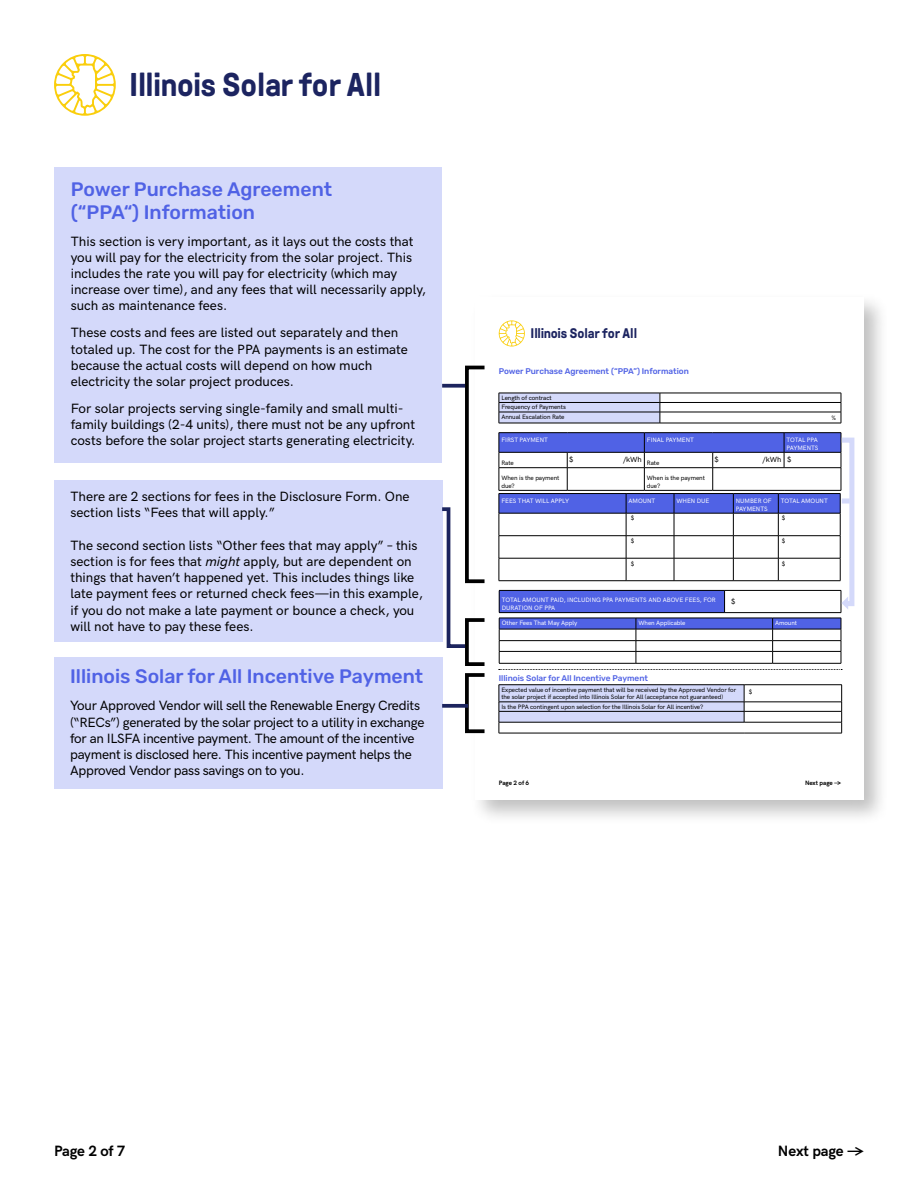
<style>
.page{position:relative;width:918px;height:1188px;background:#fff}
.page>*{position:absolute;margin:0;border:0;box-sizing:border-box;transform-origin:0 0}
.t1{font:700 33px "GT Pressura";letter-spacing:-.015em;color:#1c2460}
.t2{font:500 19.5px/22.5px "Rubik";color:#5062e5}
.t3{font:700 15px "HK Grotesk";letter-spacing:-.01em;color:#000}
.t4{font:700 13.95px "GT Pressura";letter-spacing:-.015em;color:#1c2460}
.t5{font:500 13.5px/16.2px "HK Grotesk";color:#000}
.t6{font:500 13.5px/16.2px "HK Grotesk";letter-spacing:-.02em;color:#000}
.t7{font:500 8.25px "Rubik";color:#5062e5}
.t8{font:500 7.65px "HK Grotesk";letter-spacing:-.01em;color:#000}
.t9{font:500 6.3px/7.6px "HK Grotesk";letter-spacing:-.01em;color:#000}
.t10{font:500 6.3px/7.6px "HK Grotesk";letter-spacing:-.01em;color:#fff}
.t11{font:700 6.3px "HK Grotesk";letter-spacing:-.01em;color:#000}
.s1{font-style:italic}
</style>
<div class="page">
<svg style="left:54px;top:54px;width:62px;height:62px"></svg>
<div style="left:55px;top:167px;width:387px;height:296px;background:#d4d9fa"></div>
<div style="left:54px;top:480px;width:388px;height:162px;background:#d4d9fa"></div>
<div style="left:54px;top:658px;width:388px;height:131px;background:#d4d9fa"></div>
<div style="left:470px;top:291px;width:420px;height:534px;background:#000;opacity:.25"></div>
<div style="left:476px;top:298px;width:388px;height:502px;background:#fff"></div>
<svg style="left:499px;top:320px;width:26px;height:26px"></svg>
<hr style="left:499px;top:432px;width:68px;height:1px;background:#000">
<hr style="left:567px;top:432px;width:77px;height:1px;background:#000">
<hr style="left:644px;top:432px;width:69px;height:1px;background:#000">
<hr style="left:713px;top:432px;width:71px;height:1px;background:#000">
<hr style="left:784px;top:432px;width:57px;height:1px;background:#000">
<hr style="left:499px;top:612px;width:226px;height:1px;background:#000">
<hr style="left:725px;top:612px;width:116px;height:1px;background:#000">
<hr style="left:499px;top:684px;width:245px;height:1px;background:#000">
<hr style="left:744px;top:684px;width:98px;height:1px;background:#000">
<hr style="left:744px;top:702px;width:98px;height:1px;background:#000">
<hr style="left:744px;top:711px;width:98px;height:1px;background:#000">
<svg style="left:499px;top:685px;width:246px;height:48px"></svg>
<hr style="left:744px;top:722px;width:98px;height:1px;background:#000">
<svg style="left:841px;top:685px;width:1px;height:48px"></svg>
<hr style="left:499px;top:733px;width:245px;height:1px;background:#000">
<hr style="left:744px;top:733px;width:98px;height:1px;background:#000">
<hr style="left:660px;top:393px;width:181px;height:1px;background:#000">
<hr style="left:660px;top:402px;width:181px;height:1px;background:#000">
<hr style="left:660px;top:412px;width:181px;height:1px;background:#000">
<svg style="left:499px;top:393px;width:162px;height:30px;background:#bdc1df"></svg>
<svg style="left:841px;top:393px;width:1px;height:30px"></svg>
<hr style="left:499px;top:423px;width:161px;height:1px;background:#000">
<hr style="left:660px;top:423px;width:181px;height:1px;background:#000">
<svg style="left:499px;top:669px;width:343px;height:1px"></svg>
<svg style="left:499px;top:433px;width:356px;height:179px"></svg>
<svg style="left:499px;top:618px;width:343px;height:45px"></svg>
<hr style="left:499px;top:663px;width:137px;height:1px;background:#000">
<hr style="left:636px;top:663px;width:137px;height:1px;background:#000">
<hr style="left:773px;top:663px;width:68px;height:1px;background:#000">
<div style="left:465px;top:366px;width:21px;height:217px;border:4px solid #000"></div>
<div style="left:465px;top:618px;width:21px;height:48px;border:4px solid #000"></div>
<div style="left:465px;top:673px;width:21px;height:60px;border:4px solid #000"></div>
<svg style="left:442px;top:384px;width:23px;height:4px"></svg>
<svg style="left:442px;top:704px;width:26px;height:4px"></svg>
<svg style="left:442px;top:505px;width:27px;height:145px"></svg>
<h1 class="t1" style="left:129px;top:67px;width:254px">Illinois Solar for All</h1>
<h2 class="t2" style="left:71px;top:179px;width:263px">Power Purchase Agreement (“PPA“) Information</h2>
<p class="t5" style="left:71px;top:232px;width:357px">This section is very important, as it lays out the costs that you will pay for the electricity from the solar project. This includes the rate you will pay for electricity (which may increase over time), and any fees that will necessarily apply, such as maintenance fees.</p>
<p class="t5" style="left:71px;top:324px;width:339px">These costs and fees are listed out separately and then totaled up. The cost for the PPA payments is an estimate because the actual costs will depend on how much electricity the solar project produces.</p>
<p class="t5" style="left:71px;top:399px;width:346px">For solar projects serving single-family and small multi&shy;family buildings (2-4 units), there must not be any upfront costs before the solar project starts generating electricity.</p>
<p class="t5" style="left:71px;top:487px;width:341px">There are 2 sections for fees in the Disclosure Form. One section lists “Fees that will apply.”</p>
<p class="t5" style="left:71px;top:536px;width:354px">The second section lists “Other fees that may apply” – this section is for fees that <span class="s1">might</span> apply, but are dependent on things that haven’t happened yet. This includes things like late payment fees or returned check fees—in this example, if you do not make a late payment or bounce a check, you will not have to pay these fees.</p>
<h2 class="t2" style="left:70px;top:666px;width:355px">Illinois Solar for All Incentive Payment</h2>
<p class="t6" style="left:70px;top:697px;width:356px">Your Approved Vendor will sell the Renewable Energy Credits (“RECs”) generated by the solar project to a utility in exchange for an ILSFA incentive payment. The amount of the incentive payment is disclosed here. This incentive payment helps the Approved Vendor pass savings on to you.</p>
<p class="t4" style="left:530px;top:326px;width:108px">Illinois Solar for All</p>
<p class="t7" style="left:499px;top:366px;width:192px">Power Purchase Agreement (“PPA”) Information</p>
<p class="t9" style="left:501px;top:393px;width:66px;line-height:9.4px">Length of contract<br>Frequency of Payments<br>Annual Escalation Rate</p>
<p class="t9" style="left:832px;top:413px;width:6px">%</p>
<p class="t10" style="left:501px;top:436px;width:48px">FIRST PAYMENT</p>
<p class="t10" style="left:647px;top:436px;width:49px">FINAL PAYMENT</p>
<p class="t10" style="left:787px;top:436px;width:33px">TOTAL PPA<br>PAYMENTS</p>
<p class="t9" style="left:501px;top:459px;width:14px">Rate</p>
<p class="t9" style="left:647px;top:459px;width:14px">Rate</p>
<p class="t9" style="left:501px;top:474px;width:60px">When is the payment due?</p>
<p class="t9" style="left:647px;top:474px;width:60px">When is the payment due?</p>
<p class="t10" style="left:501px;top:497px;width:69px">FEES THAT WILL APPLY</p>
<p class="t10" style="left:629px;top:497px;width:28px">AMOUNT</p>
<p class="t10" style="left:677px;top:497px;width:34px">WHEN DUE</p>
<p class="t10" style="left:736px;top:497px;width:37px">NUMBER OF<br>PAYMENTS</p>
<p class="t10" style="left:781px;top:497px;width:48px">TOTAL AMOUNT</p>
<p class="t8" style="left:569px;top:454px;width:6px">$</p>
<p class="t8" style="left:623px;top:454px;width:20px">/kWh</p>
<p class="t8" style="left:715px;top:454px;width:6px">$</p>
<p class="t8" style="left:763px;top:454px;width:30px">/kWh $</p>
<p class="t9" style="left:631px;top:514px;width:5px">$</p>
<p class="t9" style="left:782px;top:514px;width:5px">$</p>
<p class="t9" style="left:631px;top:536px;width:5px">$</p>
<p class="t9" style="left:782px;top:536px;width:5px">$</p>
<p class="t9" style="left:631px;top:560px;width:5px">$</p>
<p class="t9" style="left:782px;top:560px;width:5px">$</p>
<p class="t10" style="left:502px;top:595px;width:216px">TOTAL AMOUNT PAID, INCLUDING PPA PAYMENTS AND ABOVE FEES, FOR<br>DURATION OF PPA</p>
<p class="t8" style="left:731px;top:595px;width:6px">$</p>
<p class="t10" style="left:502px;top:618px;width:77px">Other Fees That May Apply</p>
<p class="t10" style="left:638px;top:618px;width:49px">When Applicable</p>
<p class="t10" style="left:775px;top:618px;width:23px">Amount</p>
<p class="t7" style="left:499px;top:673px;width:151px">Illinois Solar for All Incentive Payment</p>
<p class="t9" style="left:501px;top:685px;width:236px">Expected value of incentive payment that will be received by the Approved Vendor for the solar project if accepted into Illinois Solar for All (acceptance not guaranteed)</p>
<p class="t9" style="left:501px;top:702px;width:203px">Is the PPA contingent upon selection for the Illinois Solar for All incentive?</p>
<p class="t9" style="left:749px;top:688px;width:5px">$</p>
<p class="t11" style="left:499px;top:778px;width:32px">Page 2 of 6</p>
<p class="t11" style="left:805px;top:778px;width:38px">Next page →</p>
<p class="t3" style="left:54px;top:1139px;width:73px">Page 2 of 7</p>
<p class="t3" style="left:778px;top:1139px;width:87px">Next page →</p>
</div>
